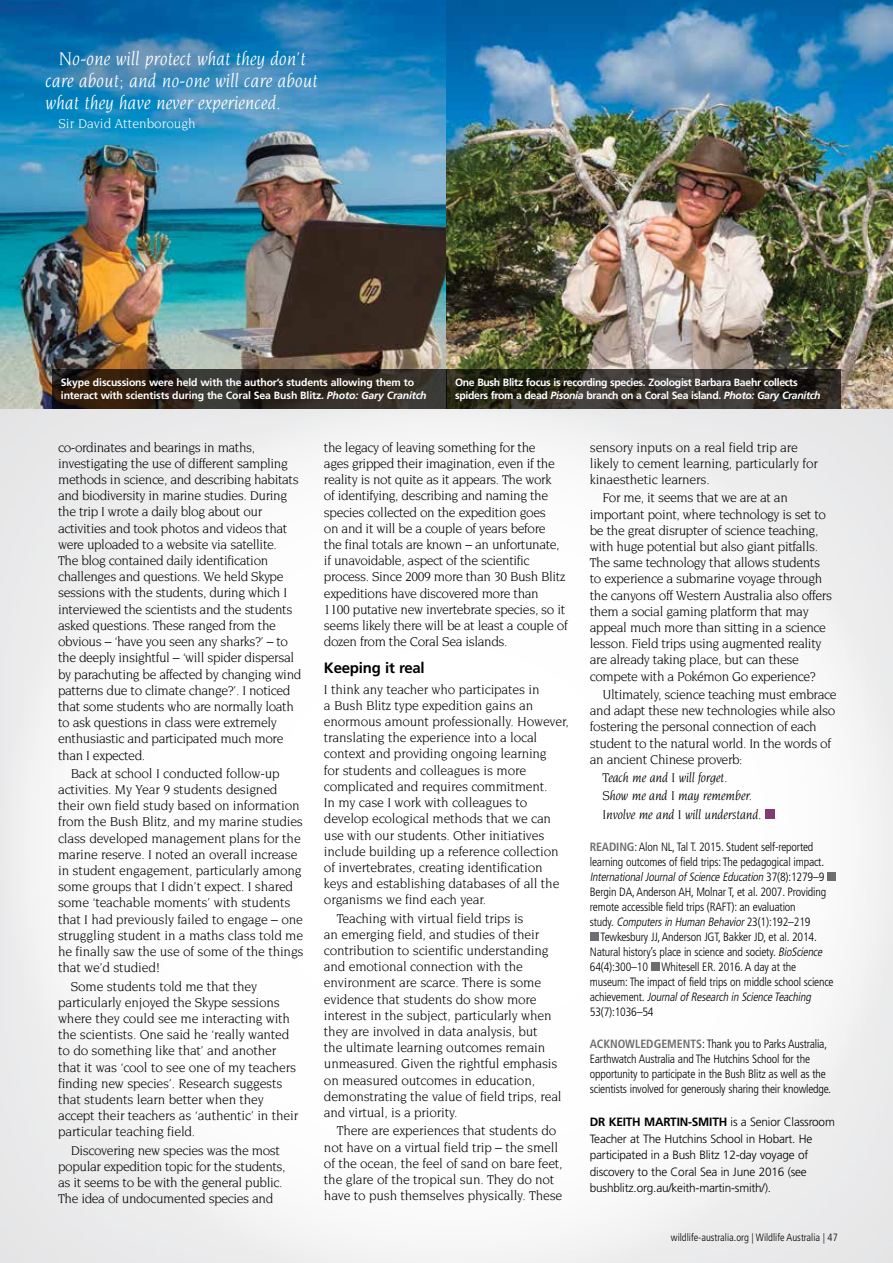
<style>
.page{position:relative;width:893px;height:1263px;background:#fff}
.page>*{position:absolute;margin:0;border:0;box-sizing:border-box;transform-origin:0 0}
.t1{font:italic 19.8px/22.2px "Novarese";color:#fff}
.t2{font:700 15px "Frutiger";letter-spacing:-.015em;color:#000}
.t3{font:13.8px/16.2px "Novarese";letter-spacing:-.015em;color:#000}
.t4{font:italic 13.8px/18.3px "Novarese";letter-spacing:-.015em;color:#000}
.t5{font:13.8px "Novarese";color:#fff}
.t6{font:300 condensed 12px/15px "Frutiger";letter-spacing:-.015em;color:#000}
.t7{font:300 12px/16.5px "Frutiger";letter-spacing:-.015em;color:#000}
.t8{font:700 10.5px/13.5px "Frutiger";letter-spacing:-.015em;color:#fff}
.t9{font:300 condensed 10.5px "Frutiger";color:#000}
.s1{font-style:italic}
.s2{font-style:normal}
.s3{font-weight:700;color:#6d6e71}
.s4{font-weight:700}
</style>
<div class="page">
<div style="left:0;top:407px;width:893px;height:856px;background:#6d6e71;opacity:.18"></div>
<img style="left:0;top:0;width:893px;height:409px">
<div style="left:765px;top:809px;width:10px;height:10px;background:#823975"></div>
<div style="left:827px;top:872px;width:9px;height:9px;background:#6d6e71"></div>
<div style="left:590px;top:932px;width:8px;height:9px;background:#6d6e71"></div>
<div style="left:651px;top:962px;width:8px;height:9px;background:#6d6e71"></div>
<svg style="left:52px;top:369px;width:394px;height:40px;background:#2e251d"></svg>
<svg style="left:446px;top:369px;width:394px;height:40px;background:#302d25"></svg>
<h1 class="t1" style="left:46px;top:47px;width:274px;text-indent:13px">No-one will protect what they don’t care about; and no-one will care about what they have never experienced.</h1>
<p class="t5" style="left:58px;top:116px;width:139px">Sir David Attenborough</p>
<p class="t8" style="left:61px;top:375px;width:367px">Skype discussions were held with the author’s students allowing them to interact with scientists during the Coral Sea Bush Blitz. <span class="s1">Photo: Gary Cranitch</span></p>
<p class="t8" style="left:455px;top:375px;width:367px">One Bush Blitz focus is recording species. Zoologist Barbara Baehr collects spiders from a dead <span class="s1">Pisonia</span> branch on a Coral Sea island. <span class="s1">Photo: Gary Cranitch</span></p>
<p class="t3" style="left:58px;top:439px;width:245px">co-ordinates and bearings in maths, investigating the use of different sampling methods in science, and describing habitats and biodiversity in marine studies. During the trip I wrote a daily blog about our activities and took photos and videos that were uploaded to a website via satellite.<br>The blog contained daily identification challenges and questions. We held Skype sessions with the students, during which I interviewed the scientists and the students asked questions. These ranged from the obvious – ‘have you seen any sharks?’ – to the deeply insightful – ‘will spider dispersal by parachuting be affected by changing wind patterns due to climate change?’. I noticed that some students who are normally loath to ask questions in class were extremely enthusiastic and participated much more than I expected.</p>
<p class="t3" style="left:58px;top:765px;width:247px;text-indent:13px">Back at school I conducted follow-up activities. My Year 9 students designed their own field study based on information from the Bush Blitz, and my marine studies class developed management plans for the marine reserve. I noted an overall increase in student engagement, particularly among some groups that I didn’t expect. I shared some ‘teachable moments’ with students that I had previously failed to engage – one struggling student in a maths class told me he finally saw the use of some of the things that we’d studied!</p>
<p class="t3" style="left:58px;top:978px;width:242px;text-indent:13px">Some students told me that they particularly enjoyed the Skype sessions where they could see me interacting with the scientists. One said he ‘really wanted to do something like that’ and another that it was ‘cool to see one of my teachers finding new species’. Research suggests that students learn better when they accept their teachers as ‘authentic’ in their particular teaching field.</p>
<p class="t3" style="left:58px;top:1142px;width:229px;text-indent:13px">Discovering new species was the most popular expedition topic for the students, as it seems to be with the general public.<br>The idea of undocumented species and</p>
<p class="t3" style="left:324px;top:439px;width:245px">the legacy of leaving something for the<br>ages gripped their imagination, even if the reality is not quite as it appears. The work<br>of identifying, describing and naming the species collected on the expedition goes<br>on and it will be a couple of years before<br>the final totals are known – an unfortunate, if unavoidable, aspect of the scientific process. Since 2009 more than 30 Bush Blitz expeditions have discovered more than 1100 putative new invertebrate species, so it seems likely there will be at least a couple of dozen from the Coral Sea islands.</p>
<p class="t2" style="left:324px;top:659px;width:102px">Keeping it real</p>
<p class="t3" style="left:324px;top:681px;width:246px">I think any teacher who participates in<br>a Bush Blitz type expedition gains an enormous amount professionally. However, translating the experience into a local context and providing ongoing learning<br>for students and colleagues is more complicated and requires commitment.<br>In my case I work with colleagues to develop ecological methods that we can use with our students. Other initiatives include building up a reference collection of invertebrates, creating identification keys and establishing databases of all the organisms we find each year.</p>
<p class="t3" style="left:324px;top:910px;width:239px;text-indent:13px">Teaching with virtual field trips is<br>an emerging field, and studies of their contribution to scientific understanding and emotional connection with the environment are scarce. There is some evidence that students do show more interest in the subject, particularly when they are involved in data analysis, but<br>the ultimate learning outcomes remain unmeasured. Given the rightful emphasis on measured outcomes in education, demonstrating the value of field trips, real and virtual, is a priority.</p>
<p class="t3" style="left:324px;top:1123px;width:240px;text-align:center">There are experiences that students do not have on a virtual field trip – the smell of the ocean, the feel of sand on bare feet, the glare of the tropical sun. They do not have to push themselves physically. These</p>
<p class="t3" style="left:590px;top:439px;width:230px">sensory inputs on a real field trip are likely to cement learning, particularly for kinaesthetic learners.</p>
<p class="t3" style="left:590px;top:490px;width:244px;text-indent:13px">For me, it seems that we are at an important point, where technology is set to be the great disrupter of science teaching, with huge potential but also giant pitfalls.<br>The same technology that allows students to experience a submarine voyage through the canyons off Western Australia also offers them a social gaming platform that may appeal much more than sitting in a science lesson. Field trips using augmented reality are already taking place, but can these compete with a Pokémon Go experience?</p>
<p class="t3" style="left:590px;top:686px;width:248px;text-indent:13px">Ultimately, science teaching must embrace and adapt these new technologies while also fostering the personal connection of each student to the natural world. In the words of an ancient Chinese proverb:</p>
<p class="t4" style="left:603px;top:768px;width:161px">Teach me and I will forget.<br>Show me and I may remember.<br>Involve me and I will understand<span class="s2">.</span></p>
<p class="t6" style="left:590px;top:839px;width:238px"><span class="s3">READING</span>: Alon NL, Tal T. 2015. Student self-reported learning outcomes of field trips: The pedagogical impact.<br><span class="s1">InternationalJournalofScienceEducation</span> 3 7 ( 8 ) : 1 2 7 9 – 9<br>Bergin DA, Anderson AH, Molnar T, et al. 2007. Providing remote accessible field trips (RAFT): an evaluation<br>st u d y. <span class="s1">Computersin Human Behavior</span>2 3 ( 1 ) : 1 9 2 – 2 1 9</p>
<p class="t6" style="left:590px;top:929px;width:245px;text-indent:11px">Tewkesbury JJ, Anderson JGT, Bakker JD, et al. 2014.<br>Natural history’s place in science and society. <span class="s1">BioScience </span>64(4):300–10 Whitesell ER. 2016. A day at the museum: The impact of field trips on middle school science a c h i e v e m e n t . <span class="s1">JournalofResearch in ScienceTeaching </span>53(7):1036–54</p>
<p class="t6" style="left:590px;top:1036px;width:243px"><span class="s3">ACKNOWLEDGEMENTS</span>: Thank you to Parks Australia, Earthwatch Australia and The Hutchins School for the opportunity to participate in the Bush Blitz as well as the scientists involved for generously sharing their knowledge.</p>
<p class="t7" style="left:590px;top:1114px;width:246px"><span class="s4">DR KEITH MARTIN-SMITH</span> is a Senior Classroom Teacher at The Hutchins School in Hobart. He participated in a Bush Blitz 12-day voyage of discovery to the Coral Sea in June 2016 (see bushblitz.org.au/keith-martin-smith/).</p>
<p class="t9" style="left:671px;top:1231px;width:168px">wildlife-australia.org | Wildlife Australia | 47</p>
</div>
